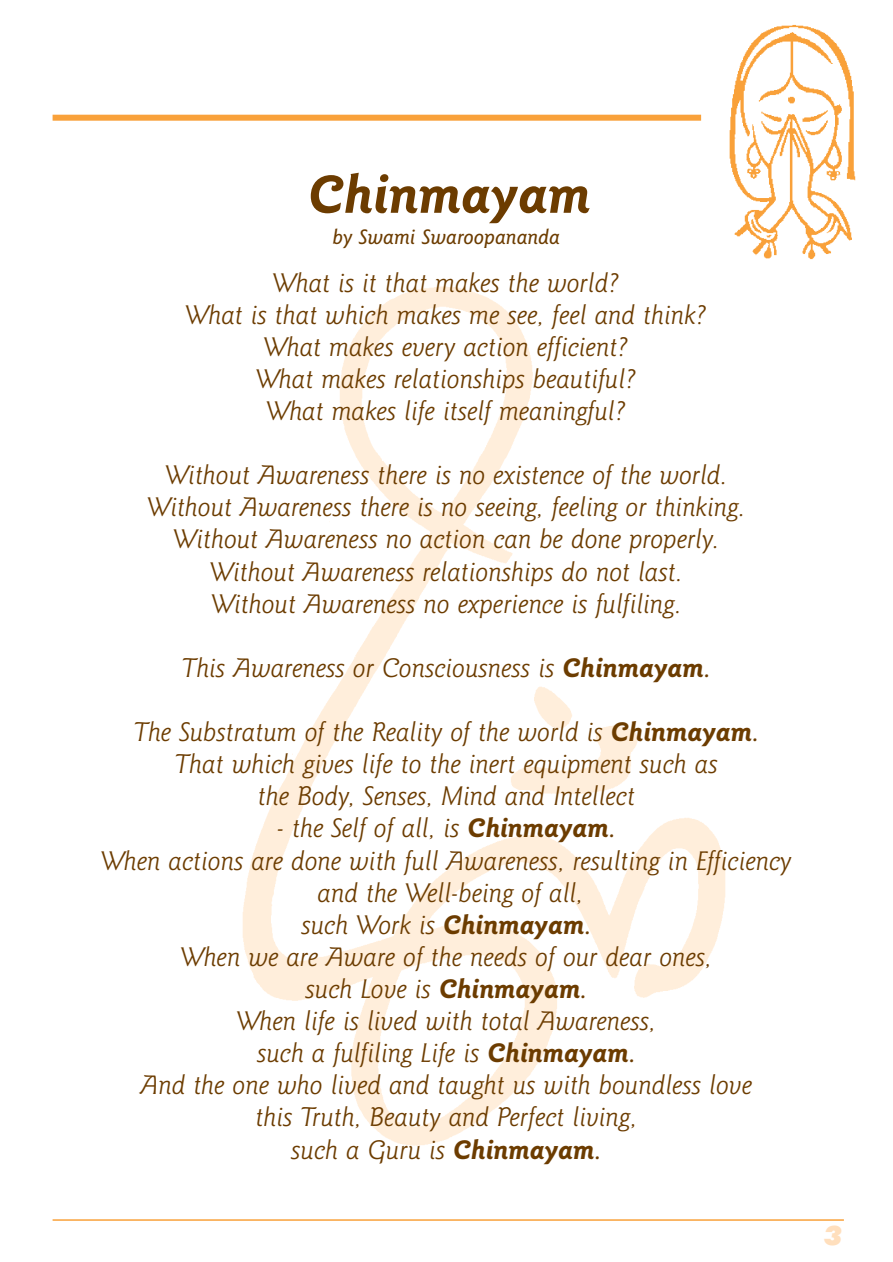
<style>
.page{position:relative;width:893px;height:1262px;background:#fff}
.page>*{position:absolute;margin:0;border:0;box-sizing:border-box;transform-origin:0 0}
.t1{font:italic 700 54px "Goudy Sans IT Cby BT";color:#6c3c00}
.t2{font:italic 300 27px/32.1px "Goudy Sans IT Cby BT";color:#6c3c00;text-align:center}
.t3{font:italic 900 27px "Futura BT";color:#ffdfbd}
.t4{font:italic 500 21px "Goudy Sans IT Cby BT";color:#6c3c00}
.s1{font-weight:700}
.s2{font-weight:500}
</style>
<div class="page">
<img style="left:242px;top:286px;width:484px;height:860px">
<div style="left:53px;top:115px;width:648px;height:6px;background:#f9a13a"></div>
<hr style="left:53px;top:1219px;width:790px;height:1px;background:#f9a13a">
<img style="left:729px;top:25px;width:127px;height:235px">
<h1 class="t1" style="left:308px;top:174px;width:284px">Chinmayam</h1>
<p class="t4" style="left:333px;top:229px;width:229px">by Swami Swaroopananda</p>
<p class="t2" style="left:186px;top:269px;width:523px">What is it that makes the world?<br>What is that which makes me see, feel and think?<br>What makes every action efficient?<br>What makes relationships beautiful?<br>What makes life itself meaningful?</p>
<p class="t2" style="left:148px;top:461px;width:599px">Without Awareness there is no existence of the world.<br>Without Awareness there is no seeing, feeling or thinking.<br>Without Awareness no action can be done properly.<br>Without Awareness relationships do not last.<br>Without Awareness no experience is fulfiling.</p>
<p class="t2" style="left:182px;top:654px;width:530px">This Awareness or Consciousness is <span class="s1">Chinmayam</span><span class="s2">.</span></p>
<p class="t2" style="left:134px;top:718px;width:627px">The Substratum of the Reality of the world is <span class="s1">Chinmayam</span><span class="s2">.<br></span>That which gives life to the inert equipment such as<br>the Body, Senses, Mind and Intellect</p>
<p class="t2" style="left:101px;top:815px;width:692px">- the Self of all, is <span class="s1">Chinmayam</span><span class="s2">.<br></span>When actions are done with full Awareness, resulting in Efficiency and the Well-being of all,<br>such Work is <span class="s1">Chinmayam</span><span class="s2">.<br></span>When we are Aware of the needs of our dear ones,<br>such Love is <span class="s1">Chinmayam</span><span class="s2">.<br></span>When life is lived with total Awareness,<br>such a fulfiling Life is <span class="s1">Chinmayam</span><span class="s2">.<br></span>And the one who lived and taught us with boundless love<br>this Truth, Beauty and Perfect living,<br>such a Guru is <span class="s1">Chinmayam</span><span class="s2">.</span></p>
<p class="t3" style="left:823px;top:1226px;width:20px">3</p>
</div>
